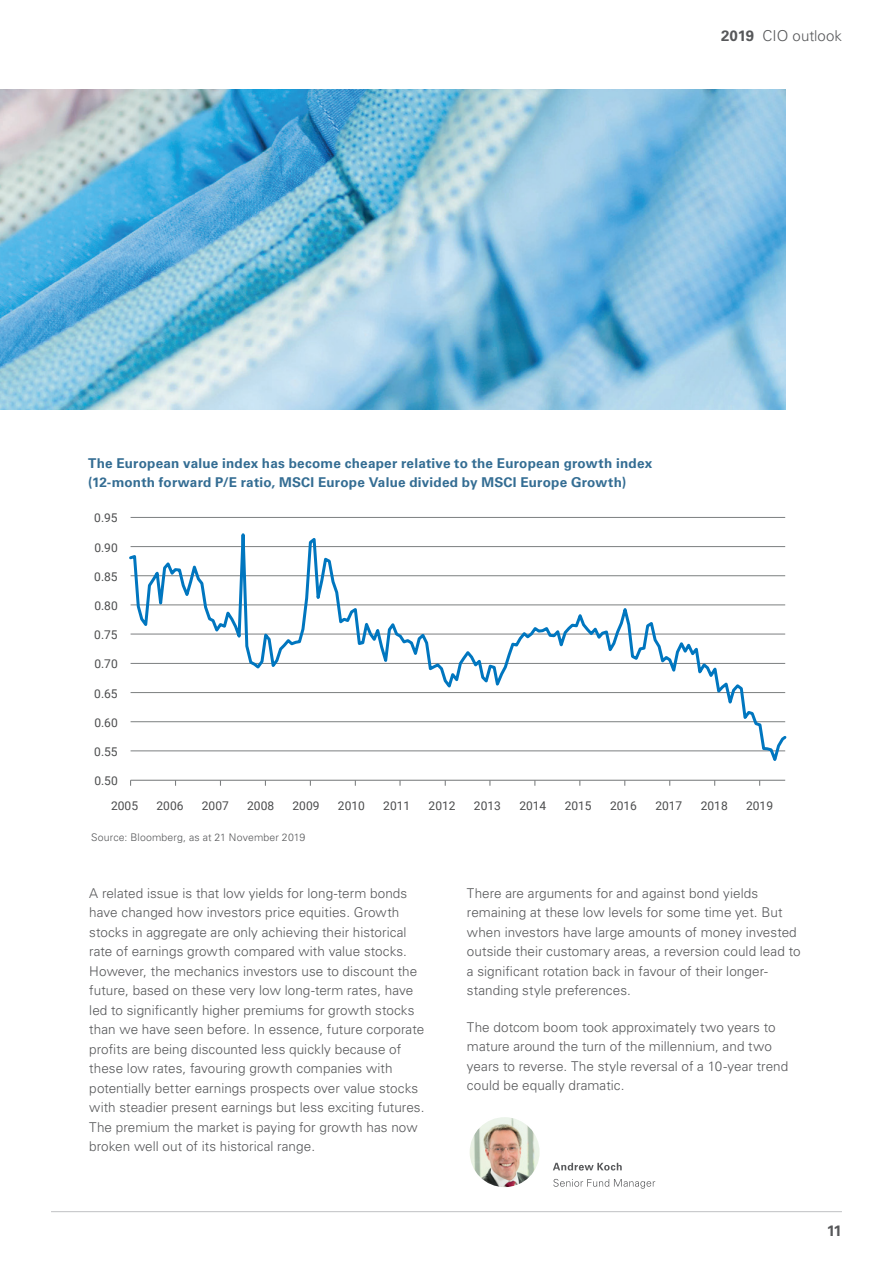
<style>
.page{position:relative;width:893px;height:1263px;background:#fff}
.page>*{position:absolute;margin:0;border:0;box-sizing:border-box;transform-origin:0 0}
.t1{font:300 15px "Univers LT Std";color:#57585a}
.t2{font:700 15px "Univers LT Std";color:#57585a}
.t3{font:300 13.5px/19.5px "Univers LT Std";letter-spacing:.005em;color:#57585a}
.t4{font:700 13.5px/19.5px "Univers LT Std";letter-spacing:.015em;color:#346d93}
.t5{font:12px "Roboto";color:#4b4c4d}
.t6{font:300 10.5px "Univers LT Std";letter-spacing:.015em;color:#57585a}
.s1{font-weight:700}
</style>
<div class="page">
<hr style="left:51px;top:1211px;width:791px;height:1px;background:#c7c8ca">
<svg style="left:553px;top:1163px;width:69px;height:7px"></svg>
<svg style="left:553px;top:1179px;width:102px;height:9px"></svg>
<img style="left:0;top:89px;width:785px;height:320px">
<hr style="left:131px;top:780px;width:654px;height:1px;background:#7c7f80">
<svg style="left:399px;top:780px;width:2px;height:6px"></svg>
<svg style="left:129px;top:517px;width:658px;height:244px"></svg>
<img style="left:469px;top:1116px;width:72px;height:72px;border-radius:36px">
<div style="left:468px;top:1115px;width:73px;height:74px;border:2px solid #fff;border-radius:50%"></div>
<p class="t1" style="left:721px;top:26px;width:122px"><span class="s1">2019</span> CIO outlook</p>
<p class="t4" style="left:88px;top:454px;width:565px">The European value index has become cheaper relative to the European growth index (12-month forward P/E ratio, MSCI Europe Value divided by MSCI Europe Growth)</p>
<p class="t5" style="left:94px;top:510px;width:25px">0.95</p>
<p class="t5" style="left:94px;top:539px;width:25px">0.90</p>
<p class="t5" style="left:94px;top:568px;width:25px">0.85</p>
<p class="t5" style="left:94px;top:597px;width:25px">0.80</p>
<p class="t5" style="left:94px;top:626px;width:25px">0.75</p>
<p class="t5" style="left:94px;top:656px;width:25px">0.70</p>
<p class="t5" style="left:94px;top:685px;width:25px">0.65</p>
<p class="t5" style="left:94px;top:714px;width:25px">0.60</p>
<p class="t5" style="left:94px;top:743px;width:25px">0.55</p>
<p class="t5" style="left:94px;top:772px;width:25px">0.50</p>
<p class="t5" style="left:111px;top:797px;width:28px">2005</p>
<p class="t5" style="left:157px;top:797px;width:28px">2006</p>
<p class="t5" style="left:202px;top:797px;width:28px">2007</p>
<p class="t5" style="left:247px;top:797px;width:28px">2008</p>
<p class="t5" style="left:293px;top:797px;width:28px">2009</p>
<p class="t5" style="left:338px;top:797px;width:28px">2010</p>
<p class="t5" style="left:383px;top:797px;width:28px">2011</p>
<p class="t5" style="left:429px;top:797px;width:28px">2012</p>
<p class="t5" style="left:474px;top:797px;width:28px">2013</p>
<p class="t5" style="left:519px;top:797px;width:28px">2014</p>
<p class="t5" style="left:565px;top:797px;width:28px">2015</p>
<p class="t5" style="left:610px;top:797px;width:28px">2016</p>
<p class="t5" style="left:655px;top:797px;width:28px">2017</p>
<p class="t5" style="left:701px;top:797px;width:28px">2018</p>
<p class="t5" style="left:746px;top:797px;width:28px">2019</p>
<p class="t6" style="left:91px;top:831px;width:216px">Source: Bloomberg, as at 21 November 2019</p>
<p class="t3" style="left:89px;top:883px;width:337px">A related issue is that low yields for long-term bonds have changed how investors price equities. Growth stocks in aggregate are only achieving their historical rate of earnings growth compared with value stocks.<br>However, the mechanics investors use to discount the future, based on these very low long-term rates, have led to signifcantly higher premiums for growth stocks than we have seen before. In essence, future corporate profts are being discounted less quickly because of these low rates, favouring growth companies with potentially better earnings prospects over value stocks with steadier present earnings but less exciting futures.<br>The premium the market is paying for growth has now broken well out of its historical range.</p>
<p class="t3" style="left:467px;top:883px;width:335px">There are arguments for and against bond yields remaining at these low levels for some time yet. But when investors have large amounts of money invested outside their customary areas, a reversion could lead to a signifcant rotation back in favour of their longer&shy;standing style preferences.</p>
<p class="t3" style="left:467px;top:1017px;width:323px">The dotcom boom took approximately two years to mature around the turn of the millennium, and two years to reverse. The style reversal of a 10-year trend could be equally dramatic.</p>
<p class="t2" style="left:827px;top:1221px;width:17px">11</p>
</div>
